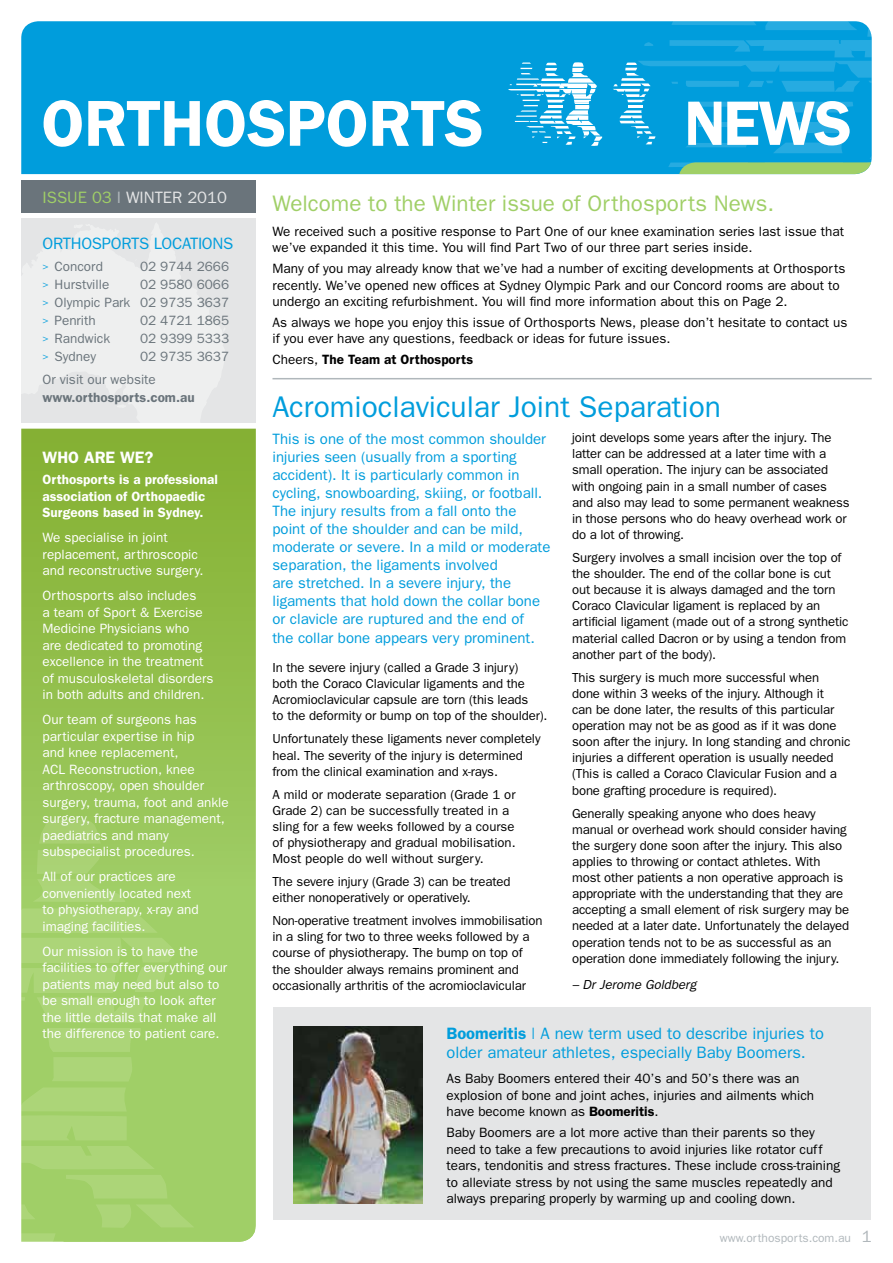
<style>
.page{position:relative;width:893px;height:1263px;background:#fff}
.page>*{position:absolute;margin:0;border:0;box-sizing:border-box;transform-origin:0 0}
.t1{font:600 63px "Franklin Gothic";color:#fff}
.t2{font:30px "Franklin Gothic";color:#009ddc}
.t3{font:22.5px "Franklin Gothic";color:#a0cf67}
.t4{font:16.5px/19.5px "Franklin Gothic";color:#009ddc}
.t5{font:16.5px "Franklin Gothic";color:#e4e5e6}
.t6{font:600 16.5px "Franklin Gothic";color:#fff}
.t7{font:15px/18px "Franklin Gothic";color:#009ddc}
.t8{font:13.5px/16.5px "Franklin Gothic";color:#000}
.t9{font:13.5px/16.5px "Franklin Gothic";color:#fff}
.t10{font:13.5px/18px "Franklin Gothic";color:#6a747b;text-align:justify}
.t11{font:600 13.5px/16.5px "Franklin Gothic";color:#fff}
.t12{font:600 13.5px "Franklin Gothic";color:#000}
.t13{font:600 13.5px "Franklin Gothic";color:#6a747b}
.t14{font:13.2px/16.2px "Franklin Gothic";letter-spacing:-.01em;color:#000}
.t15{font:italic 13.2px "Franklin Gothic";color:#000}
.t16{font:12px "Franklin Gothic";color:#b0b7bb}
.s1{color:#a0cf67}
.s2{color:#b0b7bb}
.s3{font-size:10.5px;color:#009ddc}
.s4{font-weight:400}
.s5{font-weight:600}
.s6{font-size:16.5px}
</style>
<div class="page">
<div style="left:273px;top:1007px;width:598px;height:213px;background:#e4e5e6"></div>
<div style="left:21px;top:21px;width:592px;height:153px;background:#009ddc"></div>
<svg style="left:508px;top:62px;width:94px;height:84px"></svg>
<svg style="left:44px;top:100px;width:38px;height:47px"></svg>
<svg style="left:88px;top:101px;width:112px;height:45px"></svg>
<svg style="left:206px;top:100px;width:78px;height:47px"></svg>
<svg style="left:290px;top:100px;width:76px;height:47px"></svg>
<svg style="left:373px;top:100px;width:108px;height:47px"></svg>
<div style="left:21px;top:180px;width:235px;height:33px;background:#6a747b"></div>
<div style="left:21px;top:219px;width:235px;height:204px;background:#eeefef"></div>
<svg style="left:21px;top:429px;width:235px;height:813px;background:#94c150"></svg>
<hr style="left:272px;top:378px;width:600px;height:1px;background:#b0b7bb">
<svg style="left:39px;top:819px;width:62px;height:24px"></svg>
<svg style="left:33px;top:850px;width:92px;height:52px;background:#a6d06f"></svg>
<svg style="left:21px;top:1087px;width:106px;height:53px;background:#aad475"></svg>
<svg style="left:21px;top:908px;width:154px;height:173px;background:#a7d271"></svg>
<svg style="left:21px;top:1146px;width:146px;height:52px;background:#a7d271"></svg>
<svg style="left:21px;top:1204px;width:15px;height:15px"></svg>
<svg style="left:21px;top:1233px;width:35px;height:9px"></svg>
<svg style="left:613px;top:21px;width:259px;height:153px;background:#17a5d7"></svg>
<svg style="left:63px;top:1204px;width:192px;height:38px;background:#a3d06b"></svg>
<img style="left:293px;top:1026px;width:130px;height:178px">
<p class="t5" style="left:43px;top:188px;width:186px"><span class="s1">ISSUE 03</span> <span class="s2">I</span> WINTER 2010</p>
<p class="t4" style="left:43px;top:233px;width:50px">Orthosports</p>
<p class="t4" style="left:154px;top:233px;width:18px">Locations</p>
<p class="t10" style="left:43px;top:258px;width:62px"><span class="s3">&gt;</span> Concord</p>
<p class="t10" style="left:140px;top:258px;width:91px">02 9744 2666</p>
<p class="t10" style="left:43px;top:276px;width:68px"><span class="s3">&gt;</span> Hurstville</p>
<p class="t10" style="left:43px;top:276px;width:188px;text-indent:97px">02 9580 6066 <span class="s3">&gt;</span> Olympic Park 02 9735 3637 <span class="s3">&gt;</span> Penrith</p>
<p class="t10" style="left:140px;top:312px;width:91px">02 4721 1865</p>
<p class="t10" style="left:43px;top:330px;width:69px"><span class="s3">&gt;</span> Randwick</p>
<p class="t10" style="left:140px;top:330px;width:91px">02 9399 5333</p>
<p class="t10" style="left:43px;top:348px;width:55px"><span class="s3">&gt;</span> Sydney</p>
<p class="t10" style="left:43px;top:345px;width:188px;line-height:22.2px;text-indent:97px">02 9735 3637<br>Or visit our website</p>
<p class="t13" style="left:43px;top:389px;width:154px">www.orthosports.com.au</p>
<p class="t6" style="left:43px;top:448px;width:112px">Who Are We?</p>
<p class="t11" style="left:43px;top:471px;width:177px">Orthosports is a professional association of Orthopaedic<br>Surgeons based in Sydney.</p>
<p class="t9" style="left:43px;top:529px;width:163px">We specialise in joint replacement, arthroscopic and reconstructive surgery.</p>
<p class="t9" style="left:43px;top:587px;width:172px">Orthosports also includes<br>a team of Sport &amp; Exercise<br>Medicine Physicians who<br>are dedicated to promoting excellence in the treatment of musculoskeletal disorders in both adults and children.</p>
<p class="t9" style="left:43px;top:711px;width:188px">Our team of surgeons has particular expertise in hip<br>and knee replacement,<br>ACL Reconstruction, knee arthroscopy, open shoulder surgery, trauma, foot and ankle surgery, fracture management, paediatrics and many subspecialist procedures.</p>
<p class="t9" style="left:43px;top:868px;width:158px">All of our practices are conveniently located next to physiotherapy, x-ray and imaging facilities.</p>
<p class="t9" style="left:43px;top:942px;width:186px">Our mission is to have the facilities to offer everything our patients may need but also to be small enough to look after the little details that make all the difference to patient care.</p>
<h1 class="t1" style="left:684px;top:86px;width:169px">NEWS</h1>
<h3 class="t3" style="left:272px;top:190px;width:503px">Welcome to the Winter issue of Orthosports News.</h3>
<p class="t8" style="left:272px;top:223px;width:573px">We received such a positive response to Part One of our knee examination series last issue that we’ve expanded it this time. You will find Part Two of our three part series inside.</p>
<p class="t8" style="left:272px;top:260px;width:574px">Many of you may already know that we’ve had a number of exciting developments at Orthosports recently. We’ve opened new offices at Sydney Olympic Park and our Concord rooms are about to undergo an exciting refurbishment. You will find more information about this on Page 2.</p>
<p class="t8" style="left:272px;top:314px;width:577px">As always we hope you enjoy this issue of Orthosports News, please don’t hesitate to contact us if you ever have any questions, feedback or ideas for future issues.</p>
<p class="t12" style="left:272px;top:352px;width:202px"><span class="s4">Cheers,</span> The Team at Orthosports</p>
<h2 class="t2" style="left:272px;top:390px;width:450px">Acromioclavicular Joint Separation</h2>
<p class="t7" style="left:272px;top:429px;width:280px">This is one of the most common shoulder injuries seen (usually from a sporting accident). It is particularly common in cycling, snowboarding, skiing, or football.<br>The injury results from a fall onto the point of the shoulder and can be mild, moderate or severe. In a mild or moderate separation, the ligaments involved<br>are stretched. In a severe injury, the ligaments that hold down the collar bone or clavicle are ruptured and the end of</p>
<p class="t7" style="left:272px;top:629px;width:264px">the collar bone appears very prominent.</p>
<p class="t14" style="left:272px;top:659px;width:276px">In the severe injury (called a Grade 3 injury)<br>both the Coraco Clavicular ligaments and the Acromioclavicular capsule are torn (this leads<br>to the deformity or bump on top of the shoulder).</p>
<p class="t14" style="left:272px;top:730px;width:269px">Unfortunately these ligaments never completely heal. The severity of the injury is determined from the clinical examination and x-rays.</p>
<p class="t14" style="left:272px;top:786px;width:245px">A mild or moderate separation (Grade 1 or Grade 2) can be successfully treated in a sling for a few weeks followed by a course of physiotherapy and gradual mobilisation.<br>Most people do well without surgery.</p>
<p class="t14" style="left:272px;top:873px;width:239px">The severe injury (Grade 3) can be treated either nonoperatively or operatively.</p>
<p class="t14" style="left:272px;top:912px;width:272px">Non-operative treatment involves immobilisation in a sling for two to three weeks followed by a course of physiotherapy. The bump on top of the shoulder always remains prominent and occasionally arthritis of the acromioclavicular</p>
<p class="t14" style="left:572px;top:429px;width:279px">joint develops some years after the injury. The latter can be addressed at a later time with a small operation. The injury can be associated with ongoing pain in a small number of cases and also may lead to some permanent weakness in those persons who do heavy overhead work or do a lot of throwing.</p>
<p class="t14" style="left:572px;top:549px;width:278px">Surgery involves a small incision over the top of the shoulder. The end of the collar bone is cut out because it is always damaged and the torn Coraco Clavicular ligament is replaced by an artificial ligament (made out of a strong synthetic material called Dacron or by using a tendon from another part of the body).</p>
<p class="t14" style="left:572px;top:669px;width:280px">This surgery is much more successful when done within 3 weeks of the injury. Although it<br>can be done later, the results of this particular operation may not be as good as if it was done soon after the injury. In long standing and chronic injuries a different operation is usually needed (This is called a Coraco Clavicular Fusion and a bone grafting procedure is required).</p>
<p class="t14" style="left:572px;top:805px;width:279px">Generally speaking anyone who does heavy manual or overhead work should consider having the surgery done soon after the injury. This also applies to throwing or contact athletes. With most other patients a non operative approach is appropriate with the understanding that they are accepting a small element of risk surgery may be needed at a later date. Unfortunately the delayed operation tends not to be as successful as an operation done immediately following the injury.</p>
<p class="t15" style="left:572px;top:977px;width:126px">– Dr Jerome Goldberg</p>
<p class="t4" style="left:446px;top:1023px;width:379px"><span class="s5">Boomeritis</span> | A new term used to describe injuries to older amateur athletes, especially Baby Boomers.</p>
<p class="t8" style="left:446px;top:1070px;width:369px">As Baby Boomers entered their 40’s and 50’s there was an explosion of bone and joint aches, injuries and ailments which have become known as <span class="s5">Boomeritis</span>.</p>
<p class="t8" style="left:446px;top:1124px;width:395px">Baby Boomers are a lot more active than their parents so they need to take a few precautions to avoid injuries like rotator cuff tears, tendonitis and stress fractures. These include cross-training to alleviate stress by not using the same muscles repeatedly and always preparing properly by warming up and cooling down.</p>
<p class="t16" style="left:720px;top:1231px;width:153px">www.orthosports.com.au <span class="s6">1</span></p>
</div>
